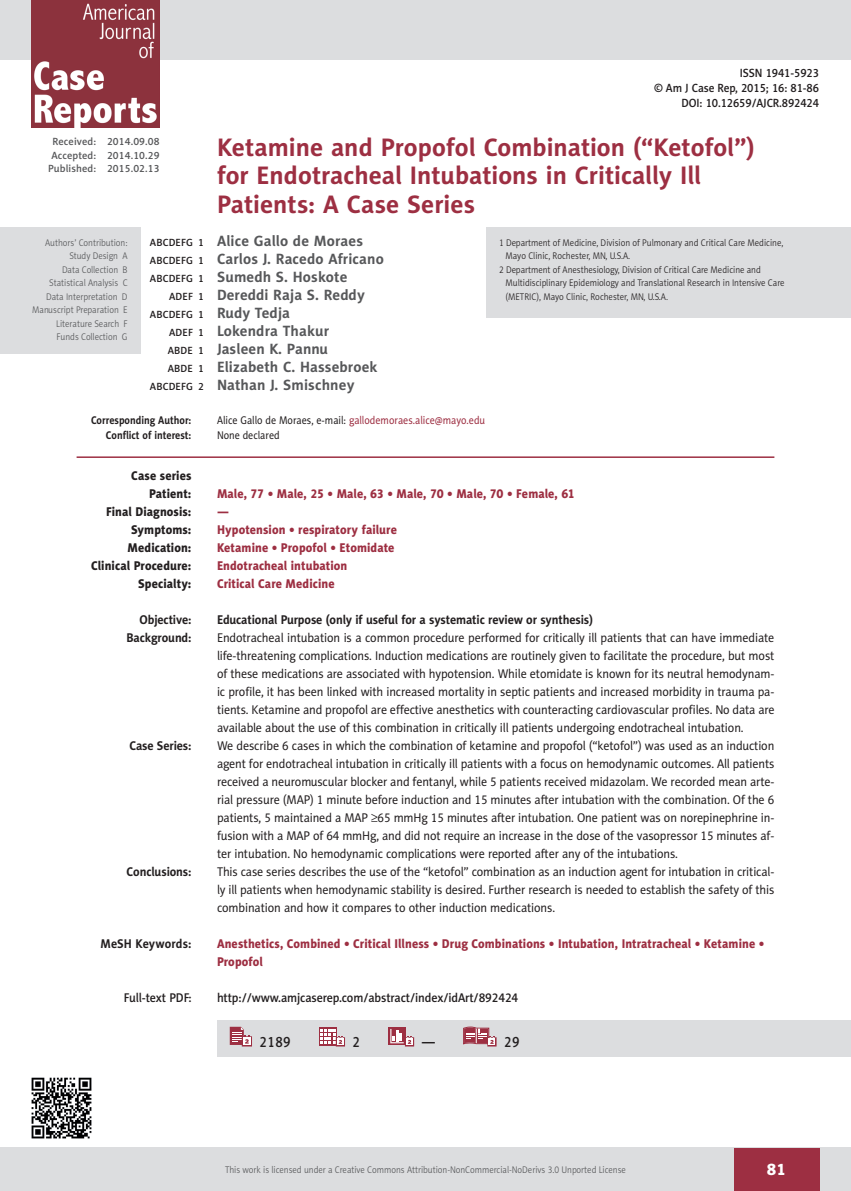
<style>
.page{position:relative;width:851px;height:1191px;background:#fff}
.page>*{position:absolute;margin:0;border:0;box-sizing:border-box;transform-origin:0 0}
.AJCR_Tytul{font:700 25.5px/28.5px "Naomi Sans EFN";color:#9d2f42}
.t1{font:16.5px "Naomi Sans EFN Heavy";color:#fff}
.AJCR_Autorzy{font:700 15px "Naomi Sans EFN";letter-spacing:.01em;color:#57585a}
.AJCR_dane{font:15px "Naomi Sans EFN Medium";letter-spacing:.03em;color:#231f20;scale:.9 1}
.AJCR_Summary_body{font:12.75px/18px "Naomi Sans EFN";letter-spacing:-.01em;color:#231f20;text-align:justify;scale:.95 1}
.AJCR_keywords{font:12.75px/18px "Naomi Sans EFN Heavy";letter-spacing:.005em;color:#9d2f42;scale:.95 1}
.AJCR_Summary_body-2{font:700 12.75px "Naomi Sans EFN";letter-spacing:-.01em;color:#231f20;scale:.95 1}
.AJCR_keywords-2{font:12.75px "Naomi Sans EFN Heavy";letter-spacing:.005em;color:#231f20;scale:.95 1}
.AJCR_full_text_pdf{font:12.75px "Naomi Sans EFN Medium";letter-spacing:-.01em;color:#231f20;scale:.95 1}
.AJCR_keywords-3{font:700 12.75px "Naomi Sans EFN";letter-spacing:.005em;color:#231f20;scale:.95 1}
.AJCR_full_text_pdf-2{font:12px "Naomi Sans EFN Medium";letter-spacing:-.01em;color:#231f20;scale:.95 1}
.AJCR_Adres{font:11.25px "Naomi Sans EFN";color:#9d2f42;scale:.9 1}
.AJCR_Adres-2{font:700 11.25px "Naomi Sans EFN";color:#231f20;scale:.9 1}
.AJCR_Adres-3{font:11.25px "Naomi Sans EFN";color:#231f20;scale:.9 1}
.t2{font:10.5px "Naomi Sans EFN Medium";letter-spacing:.01em;color:#57585a}
.AJCR_Afiliacja{font:9.75px/13.5px "Naomi Sans EFN Light";color:#231f20;scale:.9 1}
.t3{font:9.75px "Naomi Sans EFN Light";color:#57585a;scale:.9 1}
.s1{font-family:"Naomi Sans EFN Medium";font-weight:400;font-size:10.5px;color:#231f20}
.s2{color:#231f20}
.s3{font-family:"Standard Sym L"}
</style>
<div class="page">
<div style="left:217px;top:1020px;width:633px;height:36px;background:#dcdddf"></div>
<svg style="left:230px;top:1026px;width:22px;height:20px"></svg>
<div style="left:319px;top:1027px;width:17px;height:18px;background:#9d2f42"></div>
<svg style="left:320px;top:1028px;width:25px;height:18px"></svg>
<div style="left:388px;top:1027px;width:18px;height:18px;background:#9d2f42"></div>
<svg style="left:390px;top:1029px;width:24px;height:17px"></svg>
<svg style="left:463px;top:1026px;width:33px;height:20px"></svg>
<hr style="left:77px;top:456px;width:697px;height:2px;background:#9d2f42">
<div style="left:0;top:228px;width:140px;height:126px;background:#dcdddf"></div>
<div style="left:486px;top:228px;width:364px;height:90px;background:#dcdddf"></div>
<img style="left:31px;top:1077px;width:61px;height:62px">
<div style="left:0;top:1148px;width:850px;height:43px;background:#dcdddf"></div>
<div style="left:733px;top:1147px;width:86px;height:43px;background:#9d2f42"></div>
<div style="left:0;top:0;width:850px;height:60px;background:#dcdddf"></div>
<img style="left:32px;top:0;width:127px;height:127px">
<p class="AJCR_full_text_pdf-2" style="left:739px;top:66px;width:85px">ISSN 1941-5923</p>
<p class="AJCR_full_text_pdf-2" style="left:654px;top:81px;width:175px">© Am J Case Rep, 2015; 16: 81-86</p>
<p class="AJCR_full_text_pdf-2" style="left:681px;top:96px;width:146px">DOI: 10.12659/AJCR.892424</p>
<p class="AJCR_Tytul" style="left:217px;top:133px;width:539px">Ketamine and Propofol Combination (“Ketofol”) for Endotracheal Intubations in Critically Ill<br>Patients: A Case Series</p>
<p class="AJCR_Autorzy" style="left:150px;top:232px;width:214px"><span class="s1">ABCDEFG 1</span> Alice Gallo de Moraes</p>
<p class="AJCR_Autorzy" style="left:150px;top:250px;width:235px"><span class="s1">ABCDEFG 1</span> Carlos J. Racedo Africano</p>
<p class="AJCR_Autorzy" style="left:150px;top:268px;width:199px"><span class="s1">ABCDEFG 1</span> Sumedh S. Hoskote</p>
<p class="AJCR_Autorzy" style="left:169px;top:286px;width:197px"><span class="s1">ADEF 1</span> Dereddi Raja S. Reddy</p>
<p class="AJCR_Autorzy" style="left:150px;top:304px;width:141px"><span class="s1">ABCDEFG 1</span> Rudy Tedja</p>
<p class="AJCR_Autorzy" style="left:169px;top:322px;width:161px"><span class="s1">ADEF 1</span> Lokendra Thakur</p>
<p class="AJCR_Autorzy" style="left:168px;top:340px;width:162px"><span class="s1">ABDE 1</span> Jasleen K. Pannu</p>
<p class="AJCR_Autorzy" style="left:168px;top:358px;width:211px"><span class="s1">ABDE 1</span> Elizabeth C. Hassebroek</p>
<p class="AJCR_Autorzy" style="left:150px;top:376px;width:206px"><span class="s1">ABCDEFG 2</span> Nathan J. Smischney</p>
<p class="AJCR_Adres-2" style="left:91px;top:413px;width:113px">Corresponding Author:</p>
<p class="AJCR_Adres" style="left:217px;top:413px;width:299px"><span class="s2">Alice Gallo de Moraes, e-mail:</span> gallodemoraes.alice@mayo.edu</p>
<p class="AJCR_Adres-2" style="left:106px;top:429px;width:97px">Conflict of interest:</p>
<p class="AJCR_Adres-3" style="left:217px;top:429px;width:71px">None declared</p>
<p class="AJCR_keywords-2" style="left:131px;top:468px;width:65px">Case series</p>
<p class="AJCR_keywords-2" style="left:149px;top:486px;width:46px">Patient:</p>
<p class="AJCR_keywords" style="left:217px;top:484px;width:378px">Male, 77 • Male, 25 • Male, 63 • Male, 70 • Male, 70 • Female, 61</p>
<p class="AJCR_keywords-2" style="left:106px;top:504px;width:91px">Final Diagnosis:</p>
<p class="AJCR_keywords" style="left:217px;top:502px;width:14px">—</p>
<p class="AJCR_keywords-2" style="left:131px;top:522px;width:65px">Symptoms:</p>
<p class="AJCR_keywords" style="left:217px;top:520px;width:191px">Hypotension • respiratory failure</p>
<p class="AJCR_keywords-2" style="left:128px;top:540px;width:69px">Medication:</p>
<p class="AJCR_keywords" style="left:217px;top:538px;width:188px">Ketamine • Propofol • Etomidate</p>
<p class="AJCR_keywords-2" style="left:91px;top:558px;width:107px">Clinical Procedure:</p>
<p class="AJCR_keywords" style="left:217px;top:556px;width:139px">Endotracheal intubation</p>
<p class="AJCR_keywords-2" style="left:138px;top:576px;width:58px">Specialty:</p>
<p class="AJCR_keywords" style="left:217px;top:574px;width:125px">Critical Care Medicine</p>
<p class="AJCR_Summary_body-2" style="left:139px;top:612px;width:56px">Objective:</p>
<p class="AJCR_Summary_body-2" style="left:217px;top:612px;width:397px">Educational Purpose (only if useful for a systematic review or synthesis)</p>
<p class="AJCR_Summary_body-2" style="left:126px;top:630px;width:70px">Background:</p>
<p class="AJCR_Summary_body" style="left:217px;top:629px;width:588px">Endotracheal intubation is a common procedure performed for critically ill patients that can have immediate life-threatening complications. Induction medications are routinely given to facilitate the procedure, but most of these medications are associated with hypotension. While etomidate is known for its neutral hemodynam&shy;ic profile, it has been linked with increased mortality in septic patients and increased morbidity in trauma pa&shy;tients. Ketamine and propofol are effective anesthetics with counteracting cardiovascular profiles. No data are available about the use of this combination in critically ill patients undergoing endotracheal intubation.</p>
<p class="AJCR_Summary_body-2" style="left:129px;top:738px;width:67px">Case Series:</p>
<p class="AJCR_Summary_body" style="left:217px;top:737px;width:588px">We describe 6 cases in which the combination of ketamine and propofol (“ketofol”) was used as an induction agent for endotracheal intubation in critically ill patients with a focus on hemodynamic outcomes. All patients received a neuromuscular blocker and fentanyl, while 5 patients received midazolam. We recorded mean arte&shy;rial pressure (MAP) 1 minute before induction and 15 minutes after intubation with the combination. Of the 6 patients, 5 maintained a MAP <span class="s3">³</span>65 mmHg 15 minutes after intubation. One patient was on norepinephrine in&shy;fusion with a MAP of 64 mmHg, and did not require an increase in the dose of the vasopressor 15 minutes af&shy;ter intubation. No hemodynamic complications were reported after any of the intubations.</p>
<p class="AJCR_Summary_body-2" style="left:127px;top:864px;width:70px">Conclusions:</p>
<p class="AJCR_Summary_body" style="left:217px;top:863px;width:588px">This case series describes the use of the “ketofol” combination as an induction agent for intubation in critical&shy;ly ill patients when hemodynamic stability is desired. Further research is needed to establish the safety of this combination and how it compares to other induction medications.</p>
<p class="AJCR_keywords-3" style="left:100px;top:936px;width:97px">MeSH Keywords:</p>
<p class="AJCR_keywords" style="left:217px;top:934px;width:577px">Anesthetics, Combined • Critical Illness • Drug Combinations • Intubation, Intratracheal • Ketamine •<br>Propofol</p>
<p class="AJCR_full_text_pdf" style="left:124px;top:990px;width:73px">Full-text PDF:</p>
<p class="AJCR_full_text_pdf" style="left:217px;top:990px;width:318px">http://www.amjcaserep.com/abstract/index/idArt/892424</p>
<p class="t2" style="left:52px;top:136px;width:109px">Received: 2014.09.08</p>
<p class="t2" style="left:51px;top:149px;width:110px">Accepted: 2014.10.29</p>
<p class="t2" style="left:48px;top:163px;width:113px">Published: 2015.02.13</p>
<p class="t3" style="left:45px;top:237px;width:93px">Authors’ Contribution:</p>
<p class="t3" style="left:69px;top:250px;width:66px">Study Design A</p>
<p class="t3" style="left:62px;top:264px;width:74px">Data Collection B</p>
<p class="t3" style="left:49px;top:277px;width:89px">Statistical Analysis C</p>
<p class="t3" style="left:46px;top:291px;width:92px">Data Interpretation D</p>
<p class="t3" style="left:32px;top:304px;width:107px">Manuscript Preparation E</p>
<p class="t3" style="left:56px;top:318px;width:81px">Literature Search F</p>
<p class="t3" style="left:57px;top:331px;width:80px">Funds Collection G</p>
<p class="AJCR_Afiliacja" style="left:505px;top:236px;width:310px;text-indent:-6px">1 Department of Medicine, Division of Pulmonary and Critical Care Medicine,<br>Mayo Clinic, Rochester, MN, U.S.A.</p>
<p class="AJCR_Afiliacja" style="left:505px;top:263px;width:311px;text-indent:-6px">2 Department of Anesthesiology, Division of Critical Care Medicine and<br>Multidisciplinary Epidemiology and Translational Research in Intensive Care (METRIC), Mayo Clinic, Rochester, MN, U.S.A.</p>
<p class="AJCR_dane" style="left:259px;top:1032px;width:36px">2189</p>
<p class="AJCR_dane" style="left:352px;top:1032px;width:10px">2</p>
<p class="AJCR_dane" style="left:421px;top:1032px;width:16px">—</p>
<p class="AJCR_dane" style="left:504px;top:1032px;width:19px">29</p>
<p class="t3" style="left:225px;top:1164px;width:447px">This work is licensed under a Creative Commons Attribution-NonCommercial-NoDerivs 3.0 Unported License</p>
<p class="t1" style="left:766px;top:1159px;width:21px">81</p>
</div>
